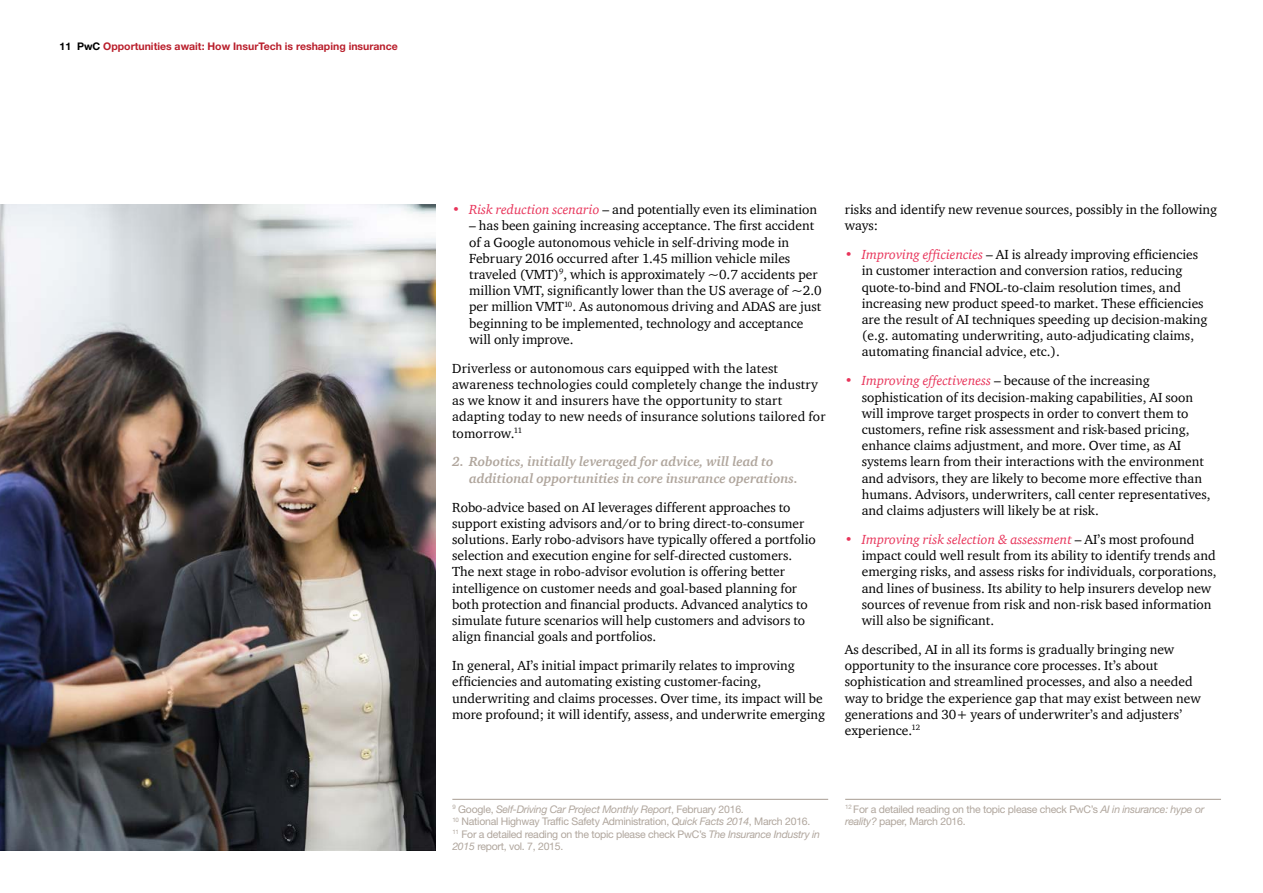
<style>
.page{position:relative;width:1263px;height:893px;background:#fff}
.page>*{position:absolute;margin:0;border:0;box-sizing:border-box;transform-origin:0 0}
.t1{font:13.5px/16.2px "ITC Charter Com";color:#000}
.t2{font:italic 700 13.5px/16.2px "ITC Charter Com";color:#b0a69d}
.t3{font:10.5px/12.6px "Helvetica Neue LT Std";letter-spacing:-.025em;color:#b0a69d}
.t4{font:700 10.5px "Helvetica Neue LT Std";color:#b91e2b}
.s1{color:#000}
.s2{font-style:italic;color:#e8345a}
.s3{font-style:italic}
</style>
<div class="page">
<img style="left:0;top:204px;width:435px;height:646px">
<hr style="left:452px;top:799px;width:376px;height:1px;background:#b0a69d">
<hr style="left:845px;top:799px;width:376px;height:1px;background:#b0a69d">
<p class="t4" style="left:60px;top:40px;width:340px"><span class="s1">11 PwC</span> Opportunities await: How InsurTech is reshaping insurance</p>
<p class="t1" style="left:452px;top:201px;width:366px"><span class="s2">• Risk reduction scenario</span> – and potentially even its elimination</p>
<p class="t1" style="left:469px;top:217px;width:354px">– has been gaining increasing acceptance. The first accident of a Google autonomous vehicle in self-driving mode in February 2016 occurred after 1.45 million vehicle miles traveled (VMT)<sup>9</sup>, which is approximately ~0.7 accidents per million VMT, significantly lower than the US average of ~2.0 per million VMT<sup>10</sup>. As autonomous driving and ADAS are just beginning to be implemented, technology and acceptance will only improve.</p>
<p class="t1" style="left:452px;top:360px;width:375px">Driverless or autonomous cars equipped with the latest awareness technologies could completely change the industry as we know it and insurers have the opportunity to start adapting today to new needs of insurance solutions tailored for tomorrow.<sup>11</sup></p>
<p class="t2" style="left:469px;top:454px;width:330px;text-indent:-17px">2. Robotics, initially leveraged for advice, will lead to additional opportunities in core insurance operations.</p>
<p class="t1" style="left:452px;top:499px;width:365px">Robo-advice based on AI leverages different approaches to support existing advisors and/or to bring direct-to-consumer solutions. Early robo-advisors have typically offered a portfolio selection and execution engine for self-directed customers.<br>The next stage in robo-advisor evolution is offering better intelligence on customer needs and goal-based planning for both protection and financial products. Advanced analytics to simulate future scenarios will help customers and advisors to align financial goals and portfolios.</p>
<p class="t1" style="left:452px;top:657px;width:375px">In general, AI’s initial impact primarily relates to improving efficiencies and automating existing customer-facing, underwriting and claims processes. Over time, its impact will be more profound; it will identify, assess, and underwrite emerging</p>
<p class="t1" style="left:845px;top:201px;width:374px">risks and identify new revenue sources, possibly in the following ways:</p>
<p class="t1" style="left:862px;top:246px;width:347px;text-indent:-17px"><span class="s2">• Improving efficiencies</span> – AI is already improving efficiencies in customer interaction and conversion ratios, reducing quote-to-bind and FNOL-to-claim resolution times, and increasing new product speed-to market. These efficiencies are the result of AI techniques speeding up decision-making (e.g. automating underwriting, auto-adjudicating claims, automating financial advice, etc.).</p>
<p class="t1" style="left:862px;top:372px;width:350px;text-indent:-17px"><span class="s2">• Improving effectiveness</span> – because of the increasing sophistication of its decision-making capabilities, AI soon will improve target prospects in order to convert them to customers, refine risk assessment and risk-based pricing, enhance claims adjustment, and more. Over time, as AI systems learn from their interactions with the environment and advisors, they are likely to become more effective than humans. Advisors, underwriters, call center representatives, and claims adjusters will likely be at risk.</p>
<p class="t1" style="left:862px;top:531px;width:356px;text-indent:-17px"><span class="s2">• Improving risk selection &amp; assessment</span> – AI’s most profound impact could well result from its ability to identify trends and emerging risks, and assess risks for individuals, corporations, and lines of business. Its ability to help insurers develop new sources of revenue from risk and non-risk based information will also be significant.</p>
<p class="t1" style="left:845px;top:641px;width:358px">As described, AI in all its forms is gradually bringing new opportunity to the insurance core processes. It’s about sophistication and streamlined processes, and also a needed way to bridge the experience gap that may exist between new generations and 30+ years of underwriter’s and adjusters’ experience.<sup>12</sup></p>
<p class="t3" style="left:452px;top:802px;width:369px"><sup>9</sup> Google, <span class="s3">Self-Driving Car Project Monthly Report</span>, February 2016.<br><sup>10</sup> National Highway Traffic Safety Administration, <span class="s3">Quick Facts 2014</span>, March 2016.<br><sup>11</sup> For a detailed reading on the topic please check PwC’s <span class="s3">The Insurance Industry in 2015</span> report, vol. 7, 2015.</p>
<p class="t3" style="left:845px;top:802px;width:361px"><sup>12</sup> For a detailed reading on the topic please check PwC’s <span class="s3">AI in insurance: hype or reality?</span> paper, March 2016.</p>
</div>
